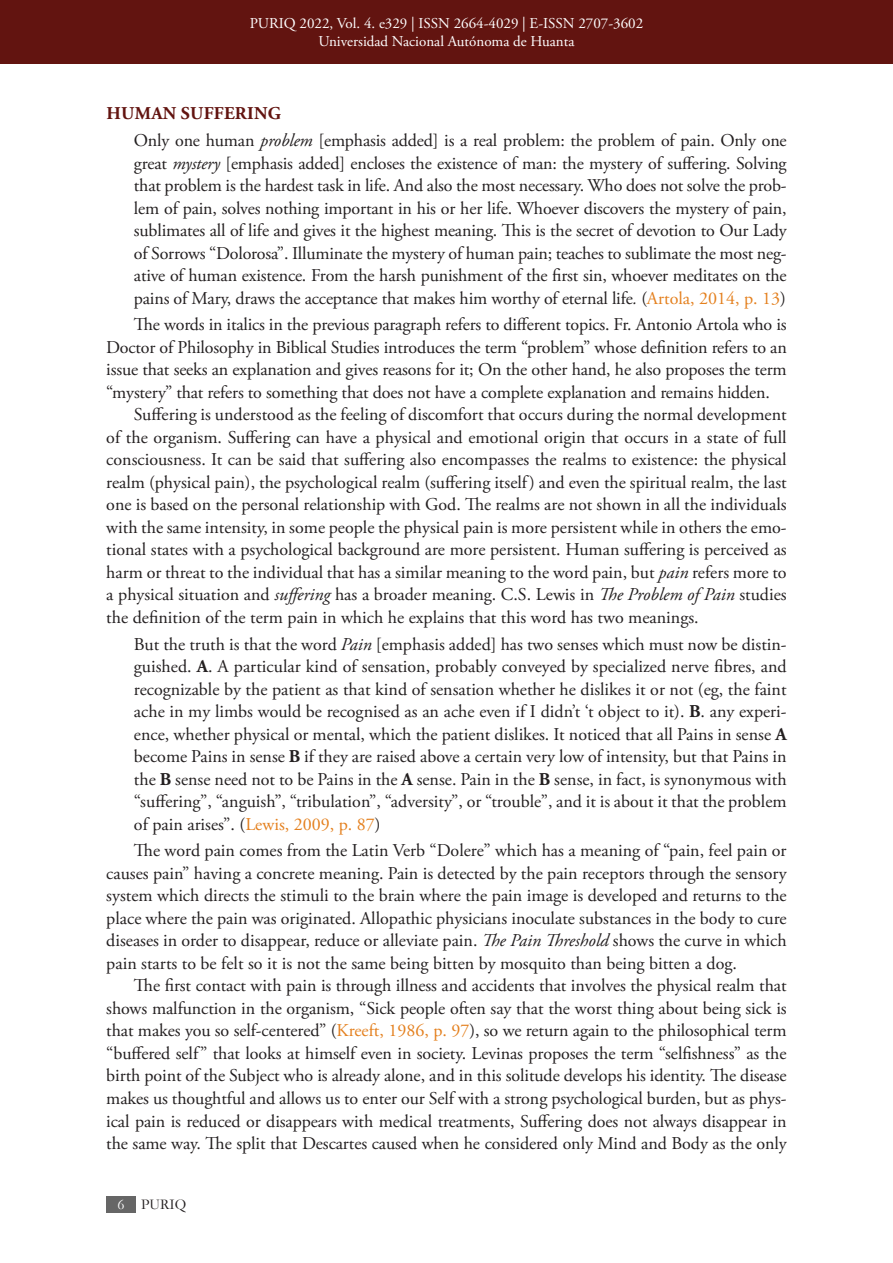
<style>
.page{position:relative;width:893px;height:1263px;background:#fff}
.page>*{position:absolute;margin:0;border:0;box-sizing:border-box;transform-origin:0 0}
.Parrafo_En{font:18px/22.5px "Adobe Garamond Pro";letter-spacing:-.005em;color:#231f20;text-align:justify}
.Cita_Parrafo_en{font:18px/22.5px "Adobe Garamond Pro";color:#231f20;text-align:justify}
.Titulo_de_Seccion{font:700 18px "Adobe Garamond Pro";letter-spacing:.015em;color:#621410}
.t1{font:15px/18px "Adobe Garamond Pro";color:#fff;text-align:center}
.t2{font:15px "Garamond";color:#231f20}
.s1{font-style:italic}
.s2{color:#e4801e}
.s3{font-weight:700}
.s4{color:#fff}
</style>
<div class="page">
<div style="left:0;top:0;width:893px;height:64px;background:#621410"></div>
<div style="left:106px;top:1196px;width:29px;height:16px;background:#666"></div>
<p class="t1" style="left:250px;top:15px;width:395px">PURIQ 2022, Vol. 4. e329 | ISSN 2664-4029 | E-ISSN 2707-3602<br>Universidad Nacional Autónoma de Huanta</p>
<p class="Titulo_de_Seccion" style="left:106px;top:103px;width:176px">HUMAN SUFFERING</p>
<p class="Cita_Parrafo_en" style="left:134px;top:130px;width:654px">Only one human <span class="s1">problem</span> [emphasis added] is a real problem: the problem of pain. Only one great <span class="s1">mystery</span> [emphasis added] encloses the existence of man: the mystery of suffering. Solving that problem is the hardest task in life. And also the most necessary. Who does not solve the prob&shy;lem of pain, solves nothing important in his or her life. Whoever discovers the mystery of pain, sublimates all of life and gives it the highest meaning. This is the secret of devotion to Our Lady of Sorrows “Dolorosa”. Illuminate the mystery of human pain; teaches to sublimate the most neg&shy;ative of human existence. From the harsh punishment of the first sin, whoever meditates on the pains of Mary, draws the acceptance that makes him worthy of eternal life<span class="s1">.</span> (<span class="s2">Artola, 2014, p. 13</span>)</p>
<p class="Parrafo_En" style="left:106px;top:314px;width:682px;text-indent:28px">The words in italics in the previous paragraph refers to different topics. Fr. Antonio Artola who is Doctor of Philosophy in Biblical Studies introduces the term “problem” whose definition refers to an issue that seeks an explanation and gives reasons for it; On the other hand, he also proposes the term “mystery” that refers to something that does not have a complete explanation and remains hidden.</p>
<p class="Parrafo_En" style="left:106px;top:404px;width:682px;text-indent:28px">Suffering is understood as the feeling of discomfort that occurs during the normal development of the organism. Suffering can have a physical and emotional origin that occurs in a state of full consciousness. It can be said that suffering also encompasses the realms to existence: the physical realm (physical pain), the psychological realm (suffering itself) and even the spiritual realm, the last one is based on the personal relationship with God. The realms are not shown in all the individuals with the same intensity, in some people the physical pain is more persistent while in others the emo&shy;tional states with a psychological background are more persistent. Human suffering is perceived as harm or threat to the individual that has a similar meaning to the word pain, but <span class="s1">pain</span> refers more to a physical situation and <span class="s1">suffering</span> has a broader meaning. C.S. Lewis in <span class="s1">The Problem of Pain</span> studies the definition of the term pain in which he explains that this word has two meanings.</p>
<p class="Cita_Parrafo_en" style="left:134px;top:633px;width:654px">But the truth is that the word <span class="s1">Pain</span> [emphasis added] has two senses which must now be distin&shy;guished. <span class="s3">A</span>. A particular kind of sensation, probably conveyed by specialized nerve fibres, and recognizable by the patient as that kind of sensation whether he dislikes it or not (eg, the faint ache in my limbs would be recognised as an ache even if I didn’t ‘t object to it). <span class="s3">B</span>. any experi&shy;ence, whether physical or mental, which the patient dislikes. It noticed that all Pains in sense <span class="s3">A </span>become Pains in sense <span class="s3">B</span> if they are raised above a certain very low of intensity, but that Pains in the <span class="s3">B</span> sense need not to be Pains in the <span class="s3">A</span> sense. Pain in the <span class="s3">B</span> sense, in fact, is synonymous with “suffering”, “anguish”, “tribulation”, “adversity”, or “trouble”, and it is about it that the problem of pain arises”. (<span class="s2">Lewis, 2009, p. 87</span>)</p>
<p class="Parrafo_En" style="left:106px;top:840px;width:682px;text-indent:28px">The word pain comes from the Latin Verb “Dolere” which has a meaning of “pain, feel pain or causes pain” having a concrete meaning. Pain is detected by the pain receptors through the sensory system which directs the stimuli to the brain where the pain image is developed and returns to the place where the pain was originated. Allopathic physicians inoculate substances in the body to cure diseases in order to disappear, reduce or alleviate pain. <span class="s1">The Pain Threshold</span> shows the curve in which pain starts to be felt so it is not the same being bitten by mosquito than being bitten a dog.</p>
<p class="Parrafo_En" style="left:106px;top:975px;width:682px;text-indent:28px">The first contact with pain is through illness and accidents that involves the physical realm that shows malfunction in the organism, “Sick people often say that the worst thing about being sick is that makes you so self-centered” (<span class="s2">Kreeft, 1986, p. 97</span>), so we return again to the philosophical term “buffered self” that looks at himself even in society. Levinas proposes the term “selfishness” as the birth point of the Subject who is already alone, and in this solitude develops his identity. The disease makes us thoughtful and allows us to enter our Self with a strong psychological burden, but as phys&shy;ical pain is reduced or disappears with medical treatments, Suffering does not always disappear in the same way. The split that Descartes caused when he considered only Mind and Body as the only</p>
<p class="t2" style="left:117px;top:1194px;width:71px"><span class="s4">6</span> PURIQ</p>
</div>
